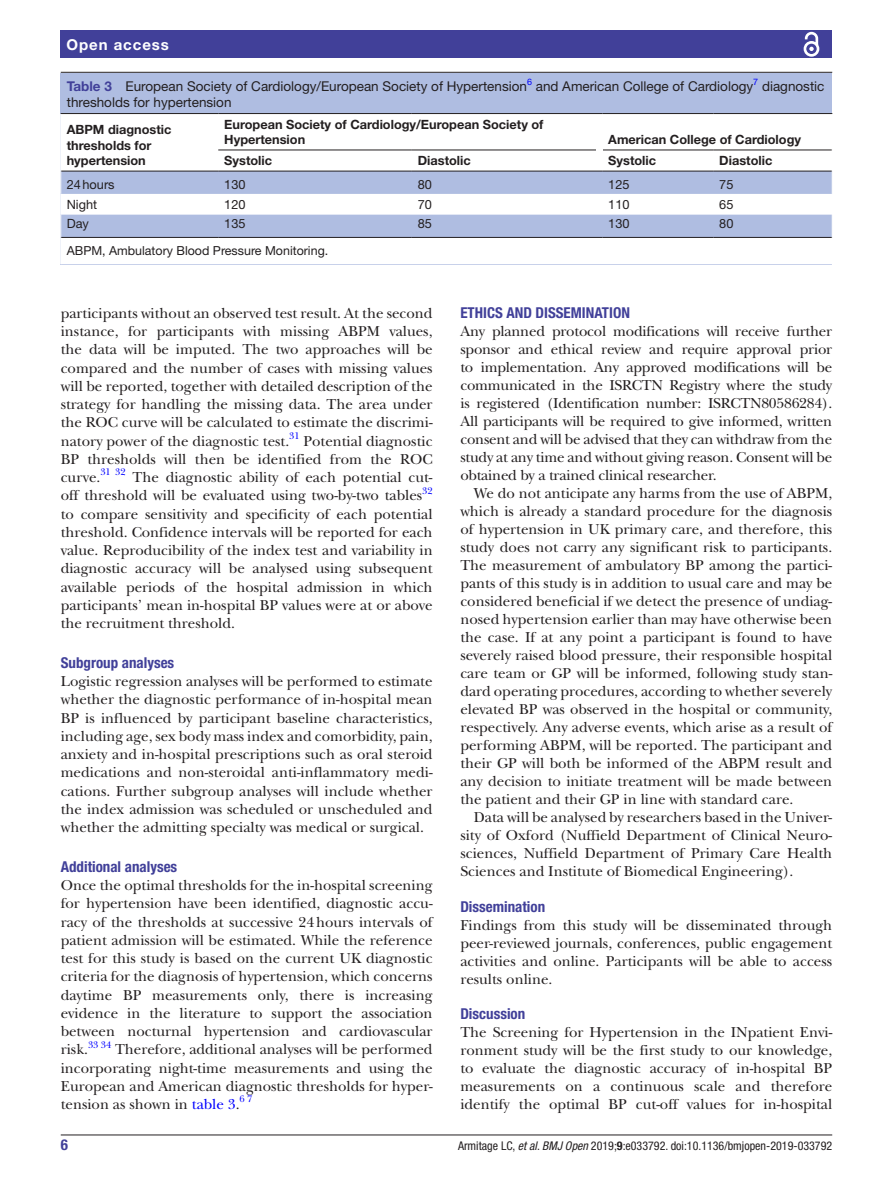
<style>
.page{position:relative;width:893px;height:1191px;background:#fff}
.page>*{position:absolute;margin:0;border:0;box-sizing:border-box;transform-origin:0 0}
.t1{font:15px/18.3px "New Baskerville";color:#231f20;text-align:justify}
.t2{font:700 condensed 15px "Helvetica Neue LT Std";color:#414099}
.t3{font:700 15px "Helvetica Neue LT Std";letter-spacing:.065em;color:#fff}
.t4{font:13.5px/16.5px "Helvetica Neue LT Std";color:#231f20}
.t5{font:700 12.75px/15.3px "Helvetica Neue LT Std";color:#231f20}
.t6{font:12.75px "Helvetica Neue LT Std";color:#231f20}
.t7{font:12.45px "Helvetica Neue LT Std";color:#231f20}
.t8{font:condensed 12px "Helvetica Neue LT Std";color:#231f20}
.t9{font:9.9px "New Baskerville";color:#00f}
.s1{font-weight:700;color:#414099}
.s2{color:#00f}
.s3{font-style:italic}
.s4{font-weight:700}
</style>
<div class="page">
<hr style="left:61px;top:1134px;width:771px;height:1px;background:#231f20">
<div style="left:61px;top:31px;width:771px;height:27px;background:#414099"></div>
<svg style="left:803px;top:31px;width:17px;height:26px"></svg>
<div style="left:61px;top:73px;width:771px;height:191px;background:#afbde1"></div>
<hr style="left:61px;top:72px;width:771px;height:1px;background:#231f20">
<div style="left:61px;top:114px;width:771px;height:150px;background:#fff"></div>
<svg style="left:61px;top:172px;width:771px;height:65px"></svg>
<hr style="left:61px;top:171px;width:157px;height:1px;background:#231f20">
<hr style="left:61px;top:113px;width:157px;height:1px;background:#231f20">
<hr style="left:218px;top:113px;width:194px;height:1px;background:#231f20">
<hr style="left:412px;top:113px;width:190px;height:1px;background:#231f20">
<hr style="left:602px;top:113px;width:111px;height:1px;background:#231f20">
<hr style="left:713px;top:113px;width:119px;height:1px;background:#231f20">
<hr style="left:218px;top:150px;width:194px;height:1px;background:#231f20">
<hr style="left:218px;top:171px;width:194px;height:1px;background:#231f20">
<hr style="left:412px;top:150px;width:190px;height:1px;background:#231f20">
<hr style="left:412px;top:171px;width:190px;height:1px;background:#231f20">
<hr style="left:602px;top:150px;width:111px;height:1px;background:#231f20">
<hr style="left:602px;top:171px;width:111px;height:1px;background:#231f20">
<hr style="left:713px;top:150px;width:119px;height:1px;background:#231f20">
<hr style="left:713px;top:171px;width:119px;height:1px;background:#231f20">
<hr style="left:218px;top:237px;width:194px;height:1px;background:#231f20">
<hr style="left:412px;top:237px;width:190px;height:1px;background:#231f20">
<hr style="left:602px;top:237px;width:111px;height:1px;background:#231f20">
<hr style="left:713px;top:237px;width:119px;height:1px;background:#231f20">
<hr style="left:61px;top:237px;width:157px;height:1px;background:#231f20">
<svg style="left:60px;top:150px;width:1px;height:114px"></svg>
<hr style="left:67px;top:254px;width:765px;height:2px;background:#fff">
<svg style="left:596px;top:148px;width:6px;height:4px"></svg>
<p class="t3" style="left:66px;top:35px;width:104px">Open access</p>
<p class="t4" style="left:67px;top:77px;width:759px"><span class="s1">Table 3</span> European Society of Cardiology/European Society of Hypertension<sup>6</sup> and American College of Cardiology<sup>7</sup> diagnostic thresholds for hypertension</p>
<p class="t5" style="left:67px;top:122px;width:106px">ABPM diagnostic thresholds for hypertension</p>
<p class="t5" style="left:224px;top:116px;width:321px">European Society of Cardiology/European Society of<br>Hypertension</p>
<p class="t5" style="left:608px;top:131px;width:194px">American College of Cardiology</p>
<p class="t5" style="left:224px;top:153px;width:49px">Systolic</p>
<p class="t5" style="left:418px;top:153px;width:55px">Diastolic</p>
<p class="t5" style="left:608px;top:153px;width:49px">Systolic</p>
<p class="t5" style="left:719px;top:153px;width:55px">Diastolic</p>
<p class="t6" style="left:67px;top:177px;width:49px">24hours</p>
<p class="t6" style="left:224px;top:177px;width:23px">130</p>
<p class="t6" style="left:418px;top:177px;width:16px">80</p>
<p class="t6" style="left:608px;top:177px;width:23px">125</p>
<p class="t6" style="left:719px;top:177px;width:16px">75</p>
<p class="t6" style="left:67px;top:197px;width:32px">Night</p>
<p class="t6" style="left:224px;top:197px;width:23px">120</p>
<p class="t6" style="left:418px;top:197px;width:16px">70</p>
<p class="t6" style="left:608px;top:197px;width:23px">110</p>
<p class="t6" style="left:719px;top:197px;width:16px">65</p>
<p class="t6" style="left:67px;top:216px;width:24px">Day</p>
<p class="t6" style="left:224px;top:216px;width:23px">135</p>
<p class="t6" style="left:418px;top:216px;width:16px">85</p>
<p class="t6" style="left:608px;top:216px;width:23px">130</p>
<p class="t6" style="left:719px;top:216px;width:16px">80</p>
<p class="t7" style="left:67px;top:243px;width:263px">ABPM, Ambulatory Blood Pressure Monitoring.</p>
<p class="t1" style="left:61px;top:304px;width:373px">participants without an observed test result. At the second instance, for participants with missing ABPM values, the data will be imputed. The two approaches will be compared and the number of cases with missing values will be reported, together with detailed description of the strategy for handling the missing data. The area under the ROC curve will be calculated to estimate the discrimi&shy;natory power of the diagnostic test.</p>
<p class="t9" style="left:289px;top:430px;width:12px">31</p>
<p class="t1" style="left:61px;top:432px;width:373px;text-indent:243px">Potential diagnostic BP thresholds will then be identified from the ROC curve.</p>
<p class="t9" style="left:100px;top:466px;width:27px">31 32</p>
<p class="t1" style="left:61px;top:468px;width:373px;text-indent:72px">The diagnostic ability of each potential cut&shy;off threshold will be evaluated using two-by-two tables</p>
<p class="t9" style="left:422px;top:484px;width:12px">32</p>
<p class="t1" style="left:61px;top:505px;width:373px">to compare sensitivity and specificity of each potential threshold. Confidence intervals will be reported for each value. Reproducibility of the index test and variability in diagnostic accuracy will be analysed using subsequent available periods of the hospital admission in which participants’ mean in-hospital BP values were at or above the recruitment threshold.</p>
<p class="t2" style="left:61px;top:653px;width:115px">Subgroup analyses</p>
<p class="t1" style="left:61px;top:672px;width:373px">Logistic regression analyses will be performed to estimate whether the diagnostic performance of in-hospital mean BP is influenced by participant baseline characteristics, including age, sex body mass index and comorbidity, pain, anxiety and in-hospital prescriptions such as oral steroid medications and non-steroidal anti-inflammatory medi&shy;cations. Further subgroup analyses will include whether the index admission was scheduled or unscheduled and whether the admitting specialty was medical or surgical.</p>
<p class="t2" style="left:61px;top:857px;width:118px">Additional analyses</p>
<p class="t1" style="left:61px;top:876px;width:373px">Once the optimal thresholds for the in-hospital screening for hypertension have been identified, diagnostic accu&shy;racy of the thresholds at successive 24hours intervals of patient admission will be estimated. While the reference test for this study is based on the current UK diagnostic criteria for the diagnosis of hypertension, which concerns daytime BP measurements only, there is increasing evidence in the literature to support the association between nocturnal hypertension and cardiovascular risk.<sup>33</sup> <sup>34</sup> Therefore, additional analyses will be performed incorporating night-time measurements and using the European and American diagnostic thresholds for hyper&shy;tension as shown in <span class="s2">table 3</span>.</p>
<p class="t9" style="left:240px;top:1093px;width:14px">6 7</p>
<p class="t2" style="left:460px;top:304px;width:92px">Ethics and dissemi</p>
<p class="t2" style="left:586px;top:304px;width:46px">nation</p>
<p class="t1" style="left:460px;top:322px;width:373px">Any planned protocol modifications will receive further sponsor and ethical review and require approval prior to implementation. Any approved modifications will be communicated in the ISRCTN Registry where the study is registered (Identification number: ISRCTN80586284).<br>All participants will be required to give informed, written consent and will be advised that they can withdraw from the study at any time and without giving reason. Consent will be obtained by a trained clinical researcher.</p>
<p class="t1" style="left:460px;top:484px;width:373px;text-indent:14px">We do not anticipate any harms from the use of ABPM, which is already a standard procedure for the diagnosis of hypertension in UK primary care, and therefore, this study does not carry any significant risk to participants.<br>The measurement of ambulatory BP among the partici&shy;pants of this study is in addition to usual care and may be considered beneficial if we detect the presence of undiag&shy;nosed hypertension earlier than may have otherwise been the case. If at any point a participant is found to have severely raised blood pressure, their responsible hospital care team or GP will be informed, following study stan&shy;dard operating procedures, according to whether severely elevated BP was observed in the hospital or community, respectively. Any adverse events, which arise as a result of performing ABPM, will be reported. The participant and their GP will both be informed of the ABPM result and any decision to initiate treatment will be made between the patient and their GP in line with standard care.</p>
<p class="t1" style="left:460px;top:808px;width:373px;text-indent:14px">Data will be analysed by researchers based in the Univer&shy;sity of Oxford (Nuffield Department of Clinical Neuro&shy;sciences, Nuffield Department of Primary Care Health Sciences and Institute of Biomedical Engineering).</p>
<p class="t2" style="left:460px;top:897px;width:86px">Dissemination</p>
<p class="t1" style="left:460px;top:916px;width:373px">Findings from this study will be disseminated through peer-reviewed journals, conferences, public engagement activities and online. Participants will be able to access results online.</p>
<p class="t2" style="left:460px;top:1005px;width:66px">Discussion</p>
<p class="t1" style="left:460px;top:1023px;width:373px">The Screening for Hypertension in the INpatient Envi&shy;ronment study will be the first study to our knowledge, to evaluate the diagnostic accuracy of in-hospital BP measurements on a continuous scale and therefore identify the optimal BP cut-off values for in-hospital</p>
<p class="t2" style="left:61px;top:1135px;width:9px">6</p>
<p class="t8" style="left:458px;top:1138px;width:376px">Armitage LC, <span class="s3">et al</span>. <span class="s3">BMJ Open</span> 2019;<span class="s4">9</span>:e033792. doi:10.1136/bmjopen-2019-033792</p>
</div>
